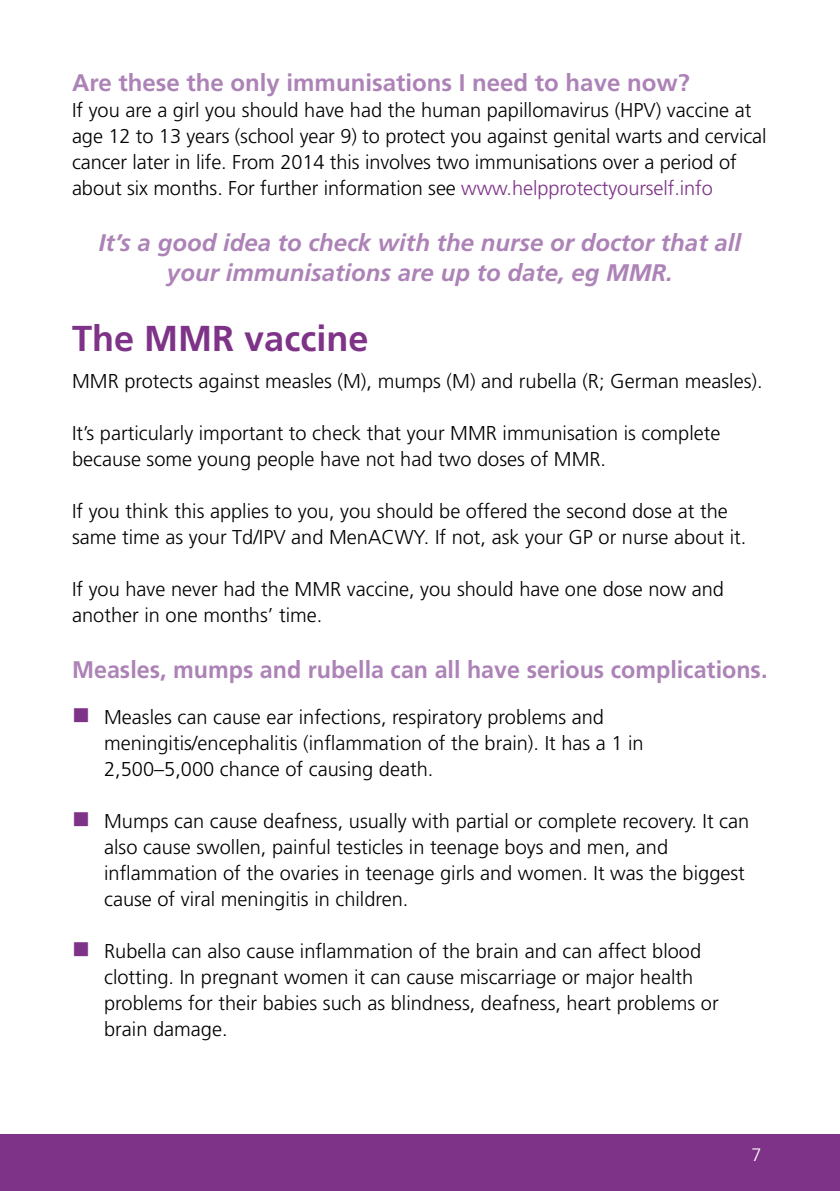
<style>
.page{position:relative;width:840px;height:1191px;background:#fff}
.page>*{position:absolute;margin:0;border:0;box-sizing:border-box;transform-origin:0 0}
.t1{font:700 36px "Frutiger";color:#7e3388}
.t2{font:700 24px "Frutiger";color:#ad83b7}
.t3{font:italic 700 24px/30px "Frutiger";color:#ad83b7;text-align:center}
.t4{font:300 20px/26px "Frutiger";color:#000}
.t5{font:300 18px "Frutiger";color:#fff}
.s1{color:#7e3388}
</style>
<div class="page">
<div style="left:0;top:1134px;width:839px;height:57px;background:#7e3388"></div>
<p class="t2" style="left:72px;top:68px;width:619px">Are these the only immunisations I need to have now?</p>
<p class="t4" style="left:72px;top:97px;width:695px">If you are a girl you should have had the human papillomavirus (HPV) vaccine at age 12 to 13 years (school year 9) to protect you against genital warts and cervical cancer later in life. From 2014 this involves two immunisations over a period of about six months. For further information see <span class="s1">www.helpprotectyourself.info</span></p>
<p class="t3" style="left:99px;top:227px;width:643px">It’s a good idea to check with the nurse or doctor that all your immunisations are up to date, eg MMR.</p>
<h1 class="t1" style="left:72px;top:317px;width:298px">The MMR vaccine</h1>
<p class="t4" style="left:72px;top:368px;width:691px">MMR protects against measles (M), mumps (M) and rubella (R; German measles).</p>
<p class="t4" style="left:72px;top:420px;width:649px">It’s particularly important to check that your MMR immunisation is complete because some young people have not had two doses of MMR.</p>
<p class="t4" style="left:72px;top:498px;width:675px">If you think this applies to you, you should be offered the second dose at the same time as your Td/IPV and MenACWY. If not, ask your GP or nurse about it.</p>
<p class="t4" style="left:72px;top:576px;width:653px">If you have never had the MMR vaccine, you should have one dose now and another in one months’ time.</p>
<p class="t2" style="left:72px;top:656px;width:696px">Measles, mumps and rubella can all have serious complications.</p>
<p class="t4" style="left:104px;top:704px;width:540px;text-indent:-32px"><span class="s1">■</span> Measles can cause ear infections, respiratory problems and meningitis/encephalitis (inflammation of the brain). It has a 1 in<br>2,500–5,000 chance of causing death.</p>
<p class="t4" style="left:104px;top:808px;width:646px;text-indent:-32px"><span class="s1">■</span> Mumps can cause deafness, usually with partial or complete recovery. It can also cause swollen, painful testicles in teenage boys and men, and inflammation of the ovaries in teenage girls and women. It was the biggest cause of viral meningitis in children.</p>
<p class="t4" style="left:104px;top:938px;width:615px;text-indent:-32px"><span class="s1">■</span> Rubella can also cause inflammation of the brain and can affect blood clotting. In pregnant women it can cause miscarriage or major health problems for their babies such as blindness, deafness, heart problems or brain damage.</p>
<p class="t5" style="left:751px;top:1145px;width:12px">7</p>
</div>
